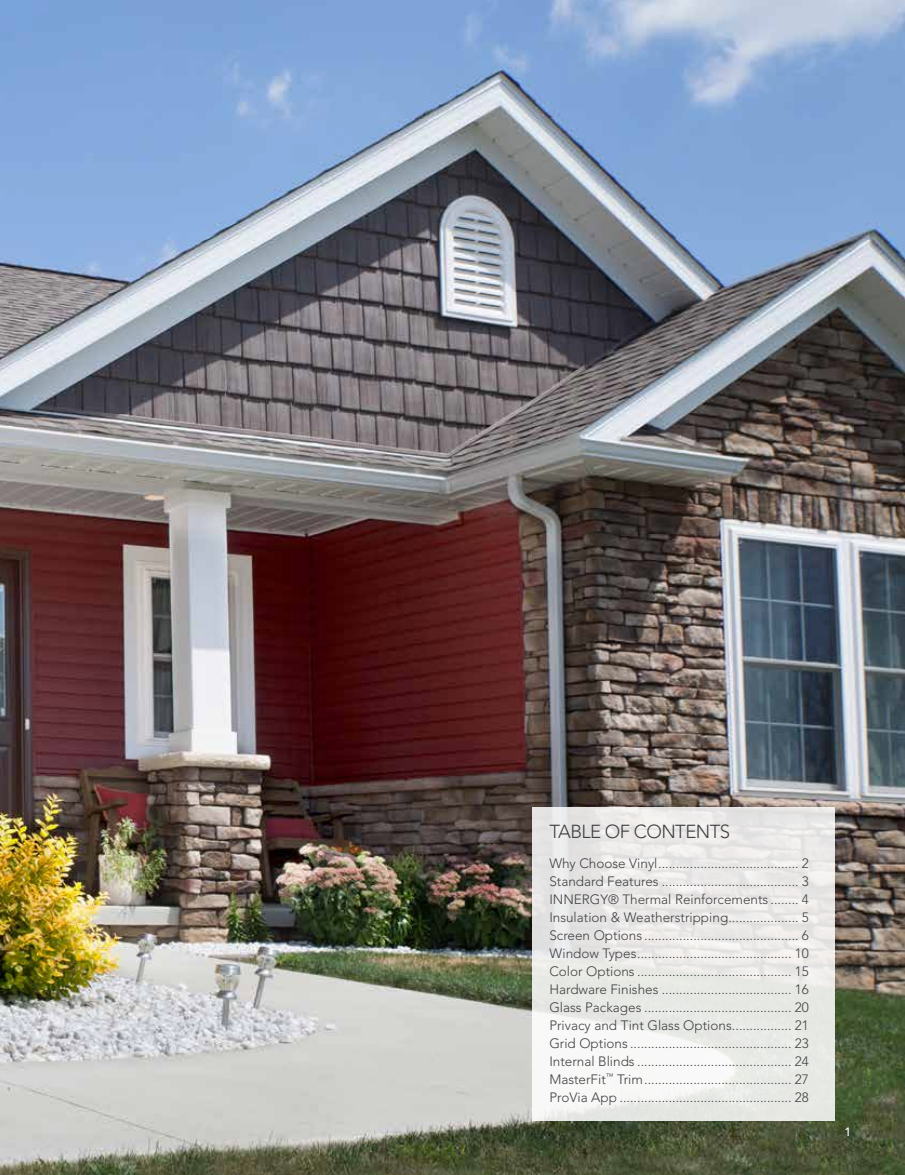
<style>
.page{position:relative;width:905px;height:1175px;background:#fff}
.page>*{position:absolute;margin:0;border:0;box-sizing:border-box;transform-origin:0 0}
.t1{font:300 18.75px "Avenir LT Std";letter-spacing:-.03em;color:#414042}
.t2{font:300 13.5px/18px "Avenir LT Std";color:#414042;text-align:justify}
.t3{font:500 12px "Avenir LT Std";color:#fff}
</style>
<div class="page">
<img style="left:0;top:0;width:904px;height:1174px">
<div style="left:532px;top:807px;width:302px;height:313px;background:linear-gradient(to bottom,#e8e6e6,#eef0ed)"></div>
<h1 class="t1" style="left:549px;top:820px;width:182px">TABLE OF CONTENTS</h1>
<p class="t2" style="left:549px;top:854px;width:261px">Why Choose Vinyl........................................ 2<br>Standard Features ....................................... 3<br>INNERGY® Thermal Reinforcements ........ 4<br>Insulation &amp; Weatherstripping.................... 5<br>Screen Options ............................................ 6<br>Window Types............................................ 10<br>Color Options ............................................ 15<br>Hardware Finishes ..................................... 16<br>Glass Packages .......................................... 20<br>Privacy and Tint Glass Options................. 21<br>Grid Options .............................................. 23<br>Internal Blinds ............................................ 24<br>MasterFit<sup>™</sup> Trim.......................................... 27<br>ProVia App ................................................. 28</p>
<p class="t3" style="left:844px;top:1124px;width:8px">1</p>
</div>
